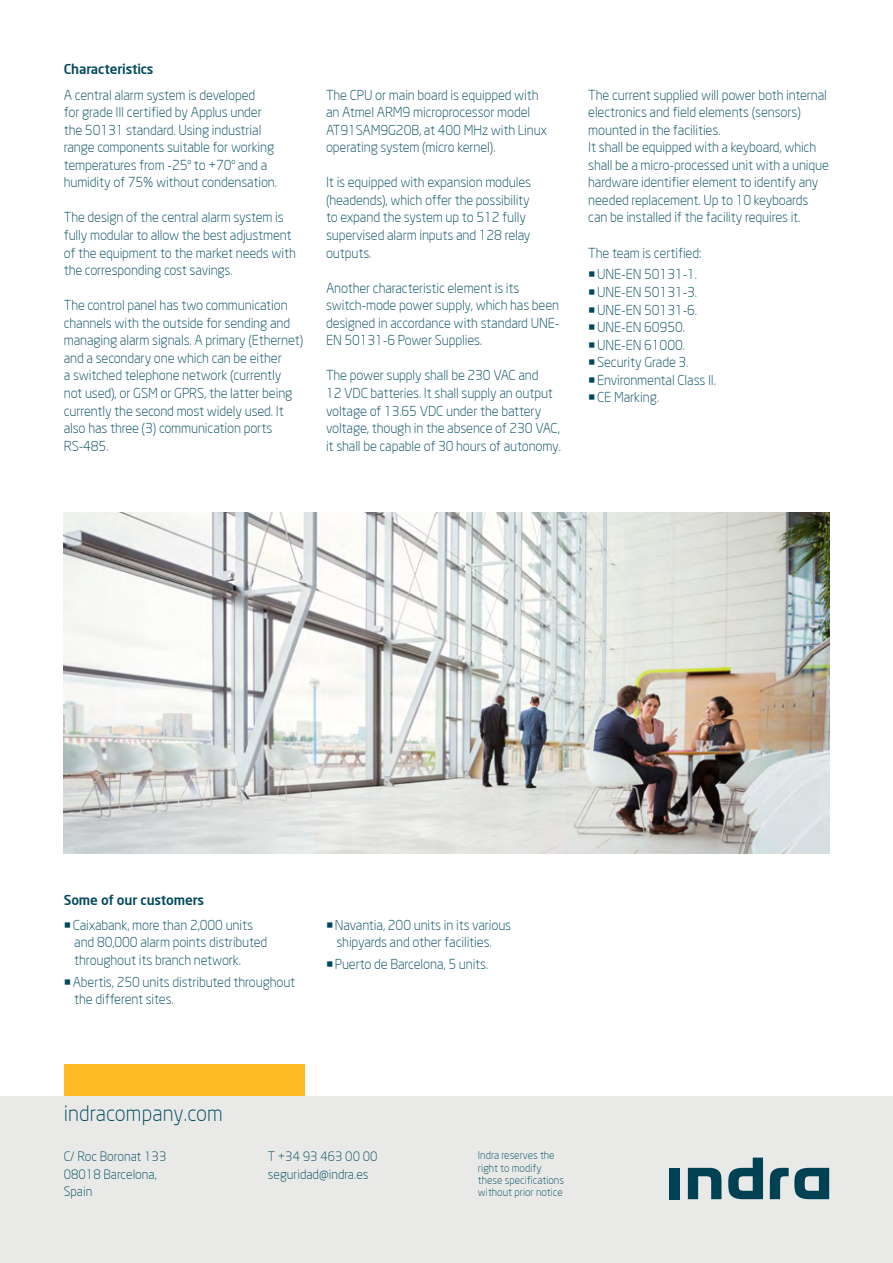
<style>
.page{position:relative;width:893px;height:1263px;background:#fff}
.page>*{position:absolute;margin:0;border:0;box-sizing:border-box;transform-origin:0 0}
.t1{font:300 21px "Neo Sans";letter-spacing:.005em;color:#00495d}
.t2{font:300 13.5px/17.5px "Neo Sans";letter-spacing:-.01em;color:#00495d}
.t3{font:500 13.5px "Neo Sans";letter-spacing:-.01em;color:#00495d}
.t4{font:300 12.75px/17.5px "Neo Sans";color:#00495d}
.t5{font:300 10.5px/12px "Neo Sans";color:#00495d}
</style>
<div class="page">
<img style="left:64px;top:512px;width:765px;height:341px">
<div style="left:64px;top:1064px;width:241px;height:32px;background:#fbbb21"></div>
<div style="left:0;top:1096px;width:893px;height:167px;background:#e9eae8"></div>
<div style="left:670px;top:1168px;width:10px;height:31px;background:#004254"></div>
<svg style="left:688px;top:1168px;width:33px;height:31px"></svg>
<svg style="left:728px;top:1157px;width:35px;height:42px"></svg>
<svg style="left:770px;top:1168px;width:59px;height:31px"></svg>
<p class="t3" style="left:64px;top:61px;width:91px">Characteristics</p>
<p class="t2" style="left:64px;top:86px;width:215px">A central alarm system is developed<br>for grade III certified by Applus under the 50131 standard. Using industrial range components suitable for working temperatures from -25º to +70º and a humidity of 75% without condensation.</p>
<p class="t2" style="left:64px;top:209px;width:234px">The design of the central alarm system is fully modular to allow the best adjustment of the equipment to the market needs with the corresponding cost savings.</p>
<p class="t2" style="left:64px;top:296px;width:241px">The control panel has two communication channels with the outside for sending and managing alarm signals. A primary (Ethernet) and a secondary one which can be either<br>a switched telephone network (currently not used), or GSM or GPRS, the latter being currently the second most widely used. It also has three (3) communication ports RS-485.</p>
<p class="t2" style="left:326px;top:86px;width:223px">The CPU or main board is equipped with an Atmel ARM9 microprocessor model AT91SAM9G20B, at 400 MHz with Linux operating system (micro kernel).</p>
<p class="t2" style="left:326px;top:174px;width:207px">It is equipped with expansion modules (headends), which offer the possibility to expand the system up to 512 fully supervised alarm inputs and 128 relay outputs.</p>
<p class="t2" style="left:326px;top:279px;width:235px">Another characteristic element is its switch-mode power supply, which has been designed in accordance with standard UNE-EN 50131-6 Power Supplies.</p>
<p class="t2" style="left:326px;top:367px;width:236px">The power supply shall be 230 VAC and<br>12 VDC batteries. It shall supply an output voltage of 13.65 VDC under the battery voltage, though in the absence of 230 VAC, it shall be capable of 30 hours of autonomy.</p>
<p class="t2" style="left:588px;top:86px;width:242px">The current supplied will power both internal electronics and field elements (sensors) mounted in the facilities.<br>It shall be equipped with a keyboard, which shall be a micro-processed unit with a unique hardware identifier element to identify any needed replacement. Up to 10 keyboards can be installed if the facility requires it.</p>
<p class="t2" style="left:588px;top:242px;width:115px;line-height:21.8px;text-align:center">The team is certified:<br>UNE-EN 50131-1.</p>
<p class="t2" style="left:597px;top:283px;width:120px">UNE-EN 50131-3.<br>UNE-EN 50131-6.<br>UNE-EN 60950.<br>UNE-EN 61000.<br>Security Grade 3.<br>Environmental Class II.<br>CE Marking.</p>
<p class="t3" style="left:64px;top:891px;width:142px">Some of our customers</p>
<p class="t2" style="left:73px;top:916px;width:196px">Caixabank, more than 2,000 units and 80,000 alarm points distributed throughout its branch network.</p>
<p class="t2" style="left:73px;top:973px;width:224px">Abertis, 250 units distributed throughout the different sites.</p>
<p class="t2" style="left:335px;top:916px;width:178px">Navantia, 200 units in its various shipyards and other facilities.</p>
<p class="t2" style="left:335px;top:955px;width:155px">Puerto de Barcelona, 5 units.</p>
<h1 class="t1" style="left:64px;top:1101px;width:160px">indracompany.com</h1>
<p class="t4" style="left:64px;top:1148px;width:104px">C/ Roc Boronat 133<br>08018 Barcelona,<br>Spain</p>
<p class="t4" style="left:268px;top:1147px;width:111px">T +34 93 463 00 00 seguridad@indra.es</p>
<p class="t5" style="left:478px;top:1149px;width:88px">Indra reserves the right to modify these specifications without prior notice</p>
</div>
